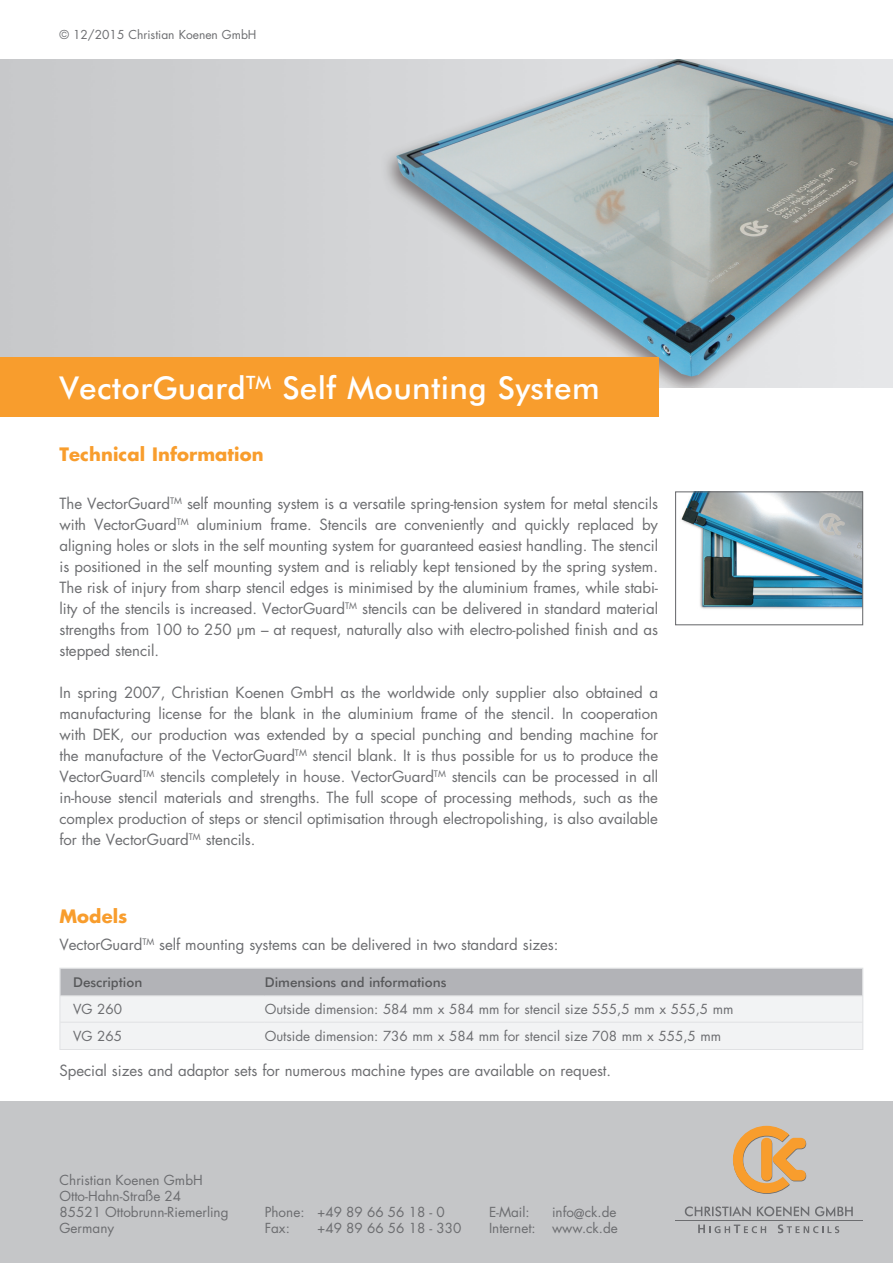
<style>
.page{position:relative;width:893px;height:1263px;background:#fff}
.page>*{position:absolute;margin:0;border:0;box-sizing:border-box;transform-origin:0 0}
.t1{font:500 31.5px "Futura BT";letter-spacing:.01em;color:#fff}
.t2{font:700 18px "Futura";letter-spacing:.005em;color:#f89d2d}
.t3{font:15px/21px "Futura";letter-spacing:-.005em;color:#6c6d70;text-align:justify}
.t4{font:13.5px/16.2px "Futura";color:#6c6d70}
.t5{font:500 13.5px "Futura BT";color:#57585a}
.t6{font:12px "Futura";color:#6c6d70}
</style>
<div class="page">
<img style="left:0;top:60px;width:893px;height:327px">
<div style="left:0;top:357px;width:658px;height:60px;background:#f89d2d"></div>
<div style="left:0;top:1102px;width:893px;height:161px;background:#c5c6c8"></div>
<svg style="left:685px;top:1206px;width:168px;height:10px"></svg>
<svg style="left:698px;top:1224px;width:68px;height:9px"></svg>
<svg style="left:778px;top:1224px;width:61px;height:9px"></svg>
<hr style="left:675px;top:1220px;width:188px;height:1px;background:#6c6d70">
<svg style="left:733px;top:1126px;width:73px;height:68px"></svg>
<svg style="left:62px;top:970px;width:799px;height:78px"></svg>
<hr style="left:60px;top:995px;width:205px;height:1px;background:#e0e1e3">
<hr style="left:265px;top:995px;width:597px;height:1px;background:#e0e1e3">
<hr style="left:60px;top:1022px;width:205px;height:1px;background:#e0e1e3">
<hr style="left:265px;top:1022px;width:597px;height:1px;background:#e0e1e3">
<div style="left:60px;top:968px;width:803px;height:82px;border:1px solid #e0e1e3"></div>
<img style="left:681px;top:493px;width:180px;height:116px">
<div style="left:675px;top:491px;width:188px;height:134px;border:1px solid #6c6d70"></div>
<p class="t6" style="left:60px;top:26px;width:198px">© 12/2015 Christian Koenen GmbH</p>
<h1 class="t1" style="left:60px;top:369px;width:541px">VectorGuard<sup>TM</sup> Self Mounting System</h1>
<p class="t2" style="left:60px;top:442px;width:206px">Technical Information</p>
<p class="t3" style="left:60px;top:493px;width:600px">The VectorGuard<sup>TM</sup> self mounting system is a versatile spring-tension system for metal stencils with VectorGuard<sup>TM</sup> aluminium frame. Stencils are conveniently and quickly replaced by aligning holes or slots in the self mounting system for guaranteed easiest handling. The stencil is positioned in the self mounting system and is reliably kept tensioned by the spring system.<br>The risk of injury from sharp stencil edges is minimised by the aluminium frames, while stabi&shy;lity of the stencils is increased. VectorGuard<sup>TM</sup> stencils can be delivered in standard material strengths from 100 to 250 μm – at request, naturally also with electro-polished finish and as stepped stencil.</p>
<p class="t3" style="left:60px;top:682px;width:600px">In spring 2007, Christian Koenen GmbH as the worldwide only supplier also obtained a manufacturing license for the blank in the aluminium frame of the stencil. In cooperation with DEK, our production was extended by a special punching and bending machine for the manufacture of the VectorGuard<sup>TM</sup> stencil blank. It is thus possible for us to produce the VectorGuard<sup>TM</sup> stencils completely in house. VectorGuard<sup>TM</sup> stencils can be processed in all in-house stencil materials and strengths. The full scope of processing methods, such as the complex production of steps or stencil optimisation through electropolishing, is also available for the VectorGuard<sup>TM</sup> stencils.</p>
<p class="t2" style="left:60px;top:903px;width:69px">Models</p>
<p class="t3" style="left:60px;top:933px;width:500px">VectorGuard<sup>TM</sup> self mounting systems can be delivered in two standard sizes:</p>
<p class="t5" style="left:73px;top:974px;width:71px">Description</p>
<p class="t5" style="left:265px;top:974px;width:183px">Dimensions and informations</p>
<p class="t4" style="left:73px;top:1001px;width:51px">VG 260</p>
<p class="t4" style="left:265px;top:1001px;width:470px">Outside dimension: 584 mm x 584 mm for stencil size 555,5 mm x 555,5 mm</p>
<p class="t4" style="left:73px;top:1027px;width:51px">VG 265</p>
<p class="t4" style="left:265px;top:1027px;width:458px">Outside dimension: 736 mm x 584 mm for stencil size 708 mm x 555,5 mm</p>
<p class="t3" style="left:60px;top:1059px;width:553px">Special sizes and adaptor sets for numerous machine types are available on request.</p>
<p class="t4" style="left:60px;top:1171px;width:171px">Christian Koenen GmbH<br>Otto-Hahn-Straße 24<br>85521 Ottobrunn-Riemerling<br>Germany</p>
<p class="t4" style="left:265px;top:1204px;width:182px">Phone: +49 89 66 56 18 - 0<br>Fax:</p>
<p class="t4" style="left:317px;top:1220px;width:146px">+49 89 66 56 18 - 330</p>
<p class="t4" style="left:489px;top:1204px;width:130px;text-align:right">info@ck.de<br>Internet: www.ck.de</p>
<p class="t4" style="left:489px;top:1204px;width:42px">E-Mail:</p>
</div>
